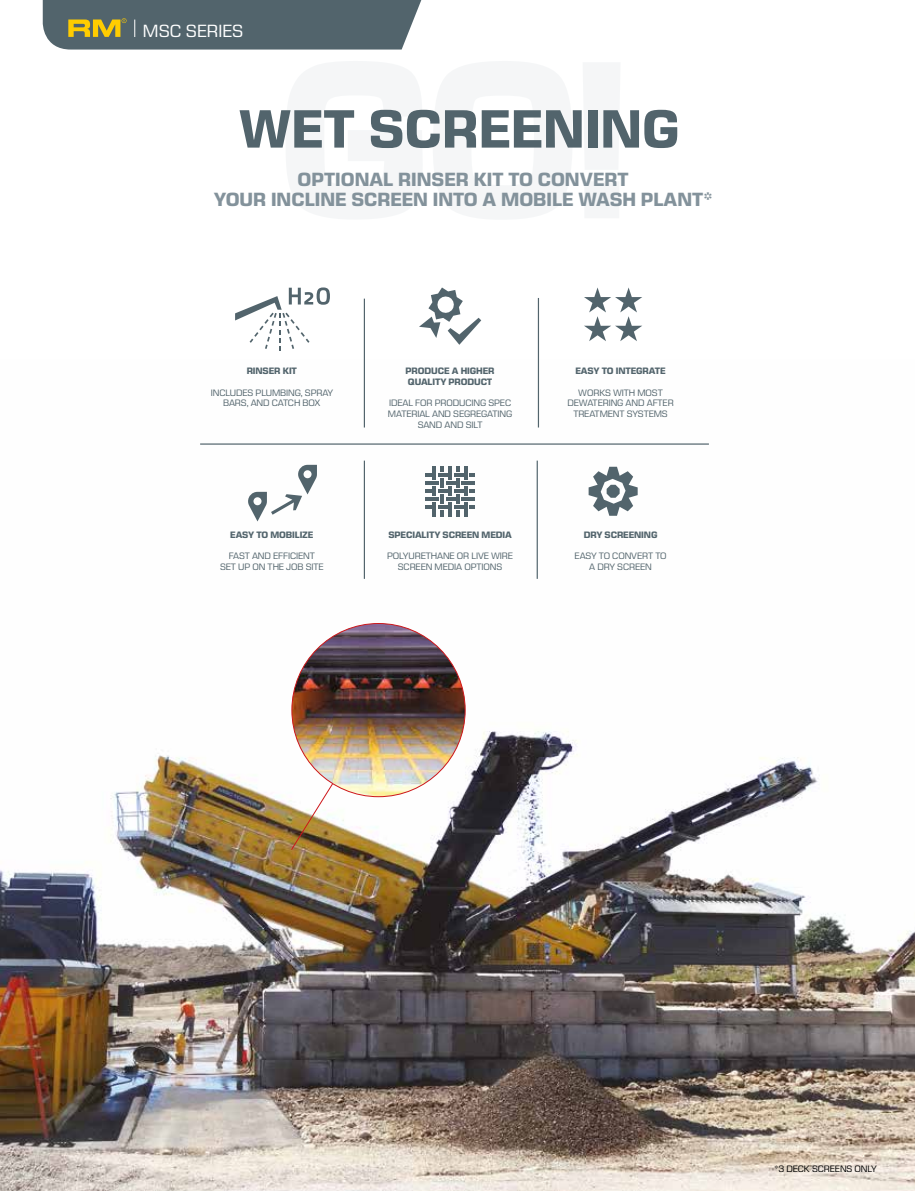
<style>
.page{position:relative;width:915px;height:1191px;background:#fff}
.page>*{position:absolute;margin:0;border:0;box-sizing:border-box;transform-origin:0 0}
.t1{font:700 54.9px "Eurostile Next LT Pro";color:#52646c}
.t2{font:700 19.5px/19.5px "Eurostile Next LT Pro";color:#83929b;text-align:center}
.t3{font:18px "Eurostile Next LT Pro";color:#fff}
.t4{font:9.45px/10.6px "Eurostile Next LT Pro";letter-spacing:-.01em;color:#52646c;text-align:center}
.t5{font:700 9.45px/10.6px "Eurostile Next LT Pro";letter-spacing:-.01em;color:#52646c}
.t6{font:9.45px "Eurostile Next LT Pro";letter-spacing:-.01em;color:#000}
</style>
<div class="page">
<img style="left:0;top:360px;width:914px;height:831px">
<hr style="left:200px;top:443px;width:508px;height:2px;background:#52646c">
<hr style="left:363px;top:299px;width:2px;height:128px;background:#52646c">
<hr style="left:537px;top:298px;width:2px;height:129px;background:#52646c">
<hr style="left:363px;top:460px;width:2px;height:119px;background:#52646c">
<hr style="left:536px;top:460px;width:1px;height:119px;background:#52646c">
<svg style="left:584px;top:287px;width:58px;height:54px"></svg>
<svg style="left:419px;top:287px;width:62px;height:58px"></svg>
<svg style="left:235px;top:287px;width:95px;height:63px"></svg>
<svg style="left:588px;top:467px;width:49px;height:49px"></svg>
<svg style="left:248px;top:465px;width:69px;height:56px"></svg>
<svg style="left:425px;top:466px;width:50px;height:50px"></svg>
<img style="left:290px;top:709px;width:89px;height:141px">
<img style="left:292px;top:623px;width:173px;height:173px;border-radius:87px">
<svg style="left:43px;top:0;width:379px;height:50px;background:#5f6e6f"></svg>
<h3 class="t3" style="left:143px;top:21px;width:102px">MSC SERIES</h3>
<h1 class="t1" style="left:239px;top:98px;width:442px">WET SCREENING</h1>
<h2 class="t2" style="left:214px;top:170px;width:500px">OPTIONAL RINSER KIT TO CONVERT<br>YOUR INCLINE SCREEN INTO A MOBILE WASH PLANT*</h2>
<p class="t5" style="left:246px;top:366px;width:52px">RINSER KIT</p>
<p class="t4" style="left:211px;top:387px;width:124px">INCLUDES PLUMBING, SPRAY<br>BARS, AND CATCH BOX</p>
<p class="t5" style="left:230px;top:530px;width:85px">EASY TO MOBILIZE</p>
<p class="t4" style="left:220px;top:551px;width:105px">FAST AND EFFICIENT<br>SET UP ON THE JOB SITE</p>
<p class="t5" style="left:405px;top:366px;width:90px">PRODUCE A HIGHER<br>QUALITY PRODUCT</p>
<p class="t4" style="left:388px;top:398px;width:126px">IDEAL FOR PRODUCING SPEC<br>MATERIAL AND SEGREGATING<br>SAND AND SILT</p>
<p class="t5" style="left:388px;top:530px;width:125px">SPECIALITY SCREEN MEDIA</p>
<p class="t4" style="left:387px;top:551px;width:127px">POLYURETHANE OR LIVE WIRE<br>SCREEN MEDIA OPTIONS</p>
<p class="t5" style="left:575px;top:366px;width:92px">EASY TO INTEGRATE</p>
<p class="t4" style="left:567px;top:387px;width:108px">WORKS WITH MOST<br>DEWATERING AND AFTER<br>TREATMENT SYSTEMS</p>
<p class="t5" style="left:583px;top:530px;width:75px">DRY SCREENING</p>
<p class="t4" style="left:574px;top:551px;width:93px">EASY TO CONVERT TO<br>A DRY SCREEN</p>
<p class="t6" style="left:774px;top:1163px;width:104px">*3 DECK SCREENS ONLY</p>
</div>
